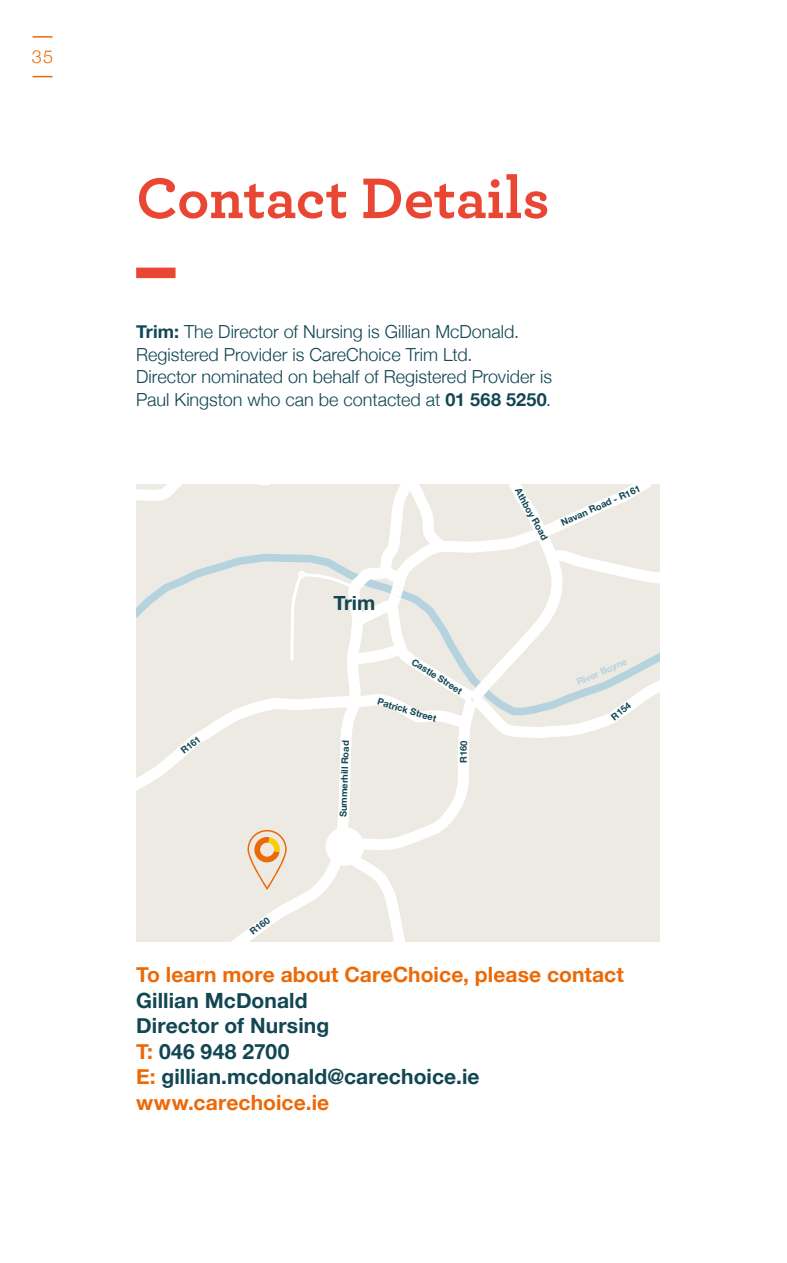
<style>
.page{position:relative;width:787px;height:1263px;background:#fff}
.page>*{position:absolute;margin:0;border:0;box-sizing:border-box;transform-origin:0 0}
.t1{font:700 60px "Archer";color:#e94734}
.t2{font:700 21px/25.5px "Helvetica Neue";letter-spacing:.005em;color:#114653}
.t3{font:700 21px "Helvetica Neue";letter-spacing:.005em;color:#ec6907}
.t4{font:700 20.1px "Helvetica Neue";color:#114653}
.t5{font:300 18px/22.5px "Helvetica Neue";color:#114653}
.t6{font:300 18px "Helvetica Neue";color:#ec6907}
.t7{font:700 9.3px "Helvetica Neue";color:#114653}
.t8{font:700 9.3px "Helvetica Neue";color:#b5d3de}
.s1{font-weight:700}
.s2{color:#ec6907}
</style>
<div class="page">
<svg style="left:33px;top:36px;width:19px;height:2px"></svg>
<svg style="left:33px;top:76px;width:19px;height:1px"></svg>
<svg style="left:136px;top:484px;width:523px;height:457px;background:#eeeae5"></svg>
<div style="left:136px;top:268px;width:39px;height:10px;background:#e94734"></div>
<p class="t6" style="left:32px;top:42px;width:23px">35</p>
<h1 class="t1" style="left:136px;top:160px;width:415px">Contact Details</h1>
<p class="t5" style="left:136px;top:319px;width:417px"><span class="s1">Trim:</span> The Director of Nursing is Gillian McDonald.<br>Registered Provider is CareChoice Trim Ltd.<br>Director nominated on behalf of Registered Provider is Paul Kingston who can be contacted at <span class="s1">01 568 5250</span>.</p>
<p class="t7" style="left:177px;top:746px;width:24px;rotate:-39deg">R161</p>
<p class="t4" style="left:333px;top:587px;width:43px">Trim</p>
<p class="t7" style="left:416px;top:655px;width:59px;rotate:32deg">Castle Street</p>
<p class="t7" style="left:336px;top:817px;width:78px;rotate:-88deg">Summerhill Road</p>
<p class="t7" style="left:380px;top:694px;width:63px;rotate:17deg">Patrick Street</p>
<p class="t7" style="left:456px;top:763px;width:24px;rotate:-90deg">R160</p>
<p class="t7" style="left:524px;top:485px;width:59px;rotate:61deg">Athboy Road</p>
<p class="t7" style="left:558px;top:516px;width:87px;rotate:-24deg">Navan Road - R161</p>
<p class="t8" style="left:574px;top:675px;width:55px;rotate:-23deg">River Boyne</p>
<p class="t7" style="left:608px;top:712px;width:24px;rotate:-39deg">R154</p>
<p class="t7" style="left:247px;top:927px;width:24px;rotate:-39deg">R160</p>
<p class="t3" style="left:136px;top:958px;width:489px">To learn more about CareChoice, please contact</p>
<p class="t2" style="left:136px;top:988px;width:345px">Gillian McDonald<br>Director of Nursing<br><span class="s2">T:</span> 046 948 2700<br><span class="s2">E:</span> gillian.mcdonald@carechoice.ie <span class="s2">www.carechoice.ie</span></p>
</div>
